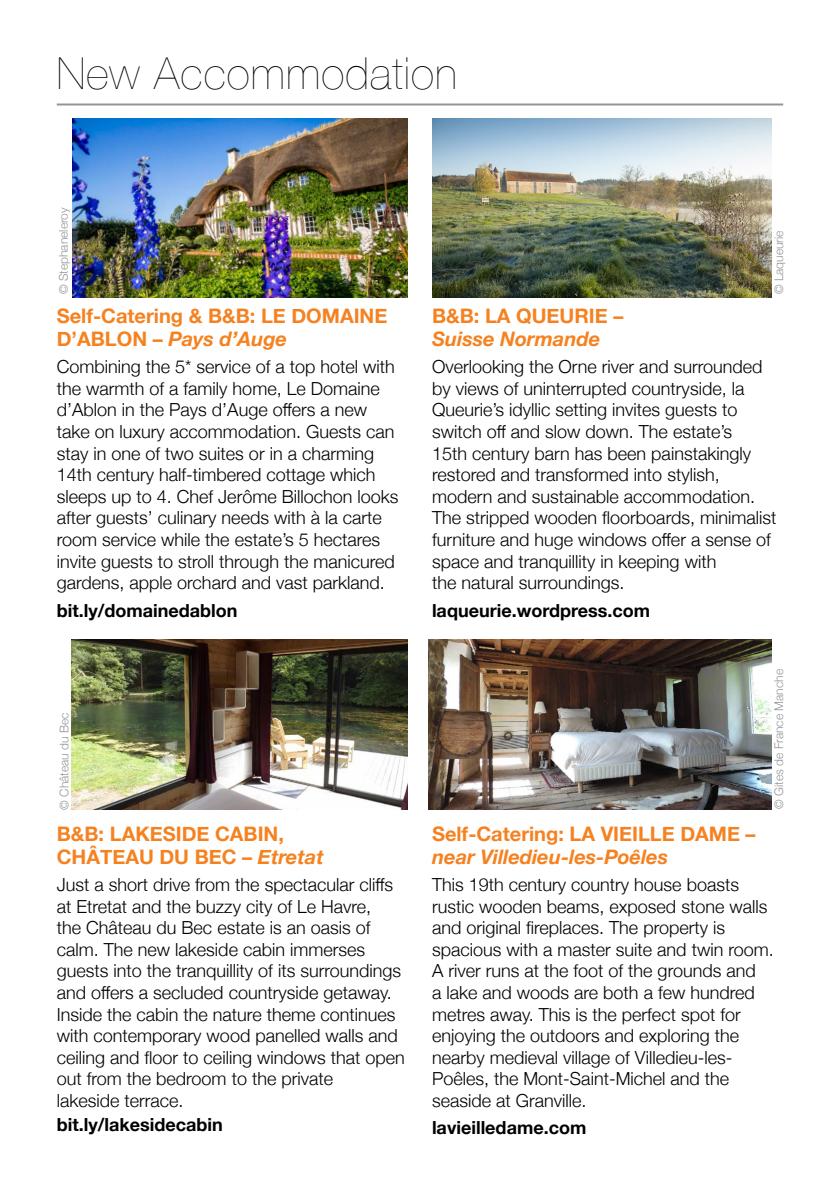
<style>
.page{position:relative;width:840px;height:1191px;background:#fff}
.page>*{position:absolute;margin:0;border:0;box-sizing:border-box;transform-origin:0 0}
.t1{font:200 44px "Helvetica Neue";letter-spacing:.025em;color:#000}
.t2{font:700 20px/23px "Helvetica Neue";color:#f58220}
.t3{font:italic 700 20px "Helvetica Neue";color:#f58220}
.t4{font:300 18px/21.6px "Helvetica Neue";color:#000}
.t5{font:700 18px "Helvetica Neue";color:#000}
.t6{font:300 12px "Helvetica Neue";color:#939598}
.s1{font-style:italic}
</style>
<div class="page">
<hr style="left:57px;top:103px;width:725px;height:2px;background:#939598">
<img style="left:72px;top:118px;width:336px;height:180px">
<img style="left:71px;top:639px;width:337px;height:170px">
<img style="left:432px;top:118px;width:339px;height:180px">
<img style="left:428px;top:639px;width:343px;height:170px">
<h1 class="t1" style="left:57px;top:39px;width:401px">New Accommodation</h1>
<p class="t6" style="left:54px;top:294px;width:88px;rotate:-90deg">© Stephaneleroy</p>
<p class="t6" style="left:768px;top:294px;width:65px;rotate:-90deg">© Laqueurie</p>
<p class="t2" style="left:57px;top:305px;width:332px">Self-Catering &amp; B&amp;B: LE DOMAINE<br>D’ABLON – <span class="s1">Pays d’Auge</span></p>
<p class="t4" style="left:57px;top:355px;width:343px">Combining the 5* service of a top hotel with the warmth of a family home, Le Domaine d’Ablon in the Pays d’Auge offers a new take on luxury accommodation. Guests can stay in one of two suites or in a charming 14th century half-timbered cottage which sleeps up to 4. Chef Jerôme Billochon looks after guests’ culinary needs with à la carte room service while the estate’s 5 hectares invite guests to stroll through the manicured gardens, apple orchard and vast parkland.</p>
<p class="t5" style="left:57px;top:596px;width:182px">bit.ly/domainedablon</p>
<p class="t6" style="left:54px;top:809px;width:98px;rotate:-90deg">© Château du Bec</p>
<p class="t2" style="left:57px;top:822px;width:268px">B&amp;B: LAKESIDE CABIN,<br>CHÂTEAU DU BEC – <span class="s1">Etretat</span></p>
<p class="t4" style="left:57px;top:872px;width:349px">Just a short drive from the spectacular cliffs at Etretat and the buzzy city of Le Havre,<br>the Château du Bec estate is an oasis of calm. The new lakeside cabin immerses guests into the tranquillity of its surroundings and offers a secluded countryside getaway.<br>Inside the cabin the nature theme continues with contemporary wood panelled walls and ceiling and floor to ceiling windows that open out from the bedroom to the private<br>lakeside terrace.</p>
<p class="t5" style="left:57px;top:1110px;width:167px">bit.ly/lakesidecabin</p>
<p class="t2" style="left:432px;top:305px;width:193px">B&amp;B: LA QUEURIE –</p>
<p class="t3" style="left:432px;top:323px;width:170px">Suisse Normande</p>
<p class="t4" style="left:432px;top:355px;width:346px">Overlooking the Orne river and surrounded by views of uninterrupted countryside, la Queurie’s idyllic setting invites guests to switch off and slow down. The estate’s<br>15th century barn has been painstakingly restored and transformed into stylish, modern and sustainable accommodation.<br>The stripped wooden floorboards, minimalist furniture and huge windows offer a sense of space and tranquillity in keeping with<br>the natural surroundings.</p>
<p class="t5" style="left:432px;top:596px;width:219px">laqueurie.wordpress.com</p>
<p class="t6" style="left:768px;top:809px;width:141px;rotate:-90deg">© Gites de France Manche</p>
<p class="t2" style="left:432px;top:822px;width:325px">Self-Catering: LA VIEILLE DAME –</p>
<p class="t3" style="left:432px;top:840px;width:237px">near Villedieu-les-Poêles</p>
<p class="t4" style="left:432px;top:872px;width:343px">This 19th century country house boasts rustic wooden beams, exposed stone walls and original fireplaces. The property is spacious with a master suite and twin room.<br>A river runs at the foot of the grounds and<br>a lake and woods are both a few hundred metres away. This is the perfect spot for enjoying the outdoors and exploring the nearby medieval village of Villedieu-les-Poêles, the Mont-Saint-Michel and the seaside at Granville.</p>
<p class="t5" style="left:432px;top:1113px;width:156px">lavieilledame.com</p>
</div>
